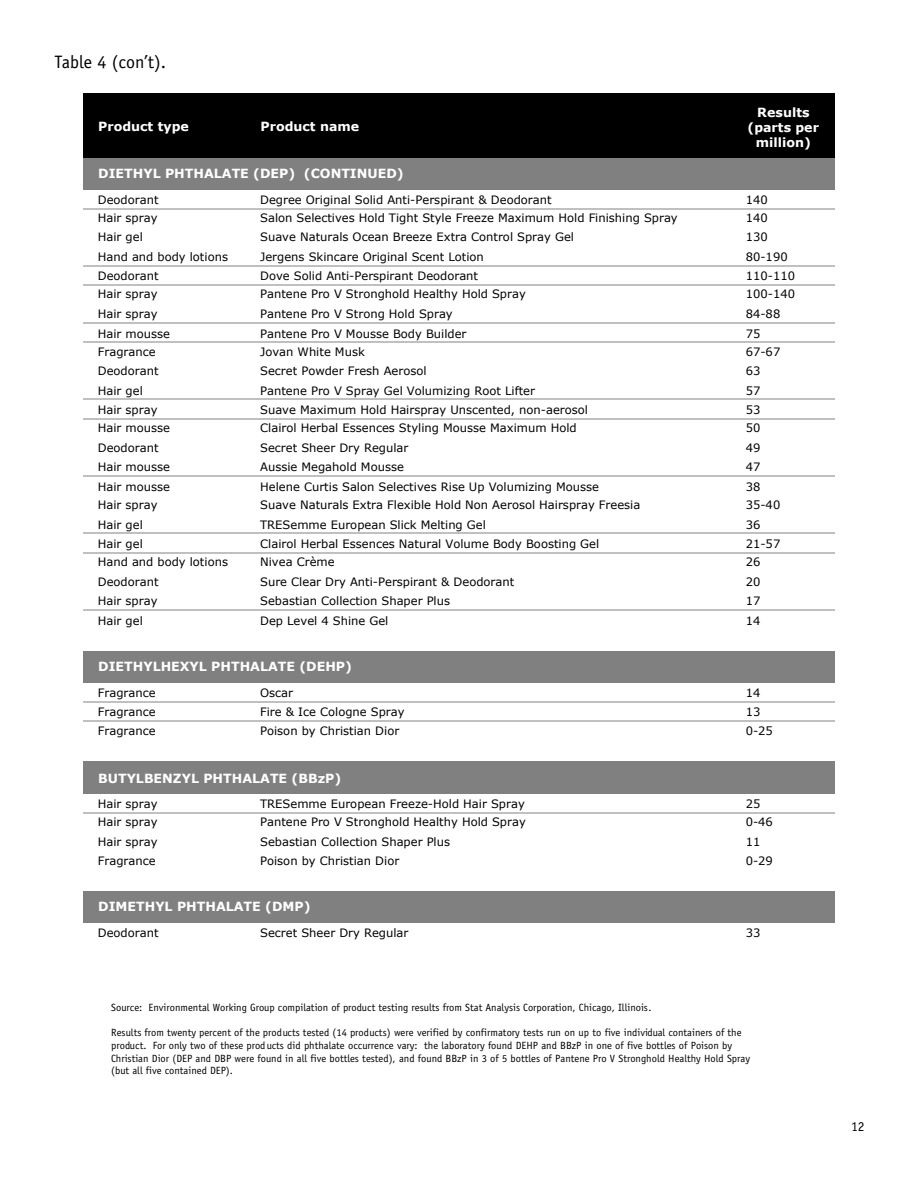
<style>
.page{position:relative;width:918px;height:1188px;background:#fff}
.page>*{position:absolute;margin:0;border:0;box-sizing:border-box;transform-origin:0 0}
.t1{font:18px "Officina Sans";color:#000}
.t2{font:13.5px "Officina Sans";color:#000}
.t3{font:700 12.6px/15px "Verdana";color:#fff;text-align:center}
.t4{font:11.55px "Verdana";color:#000}
.t5{font:10.5px/12.6px "Officina Sans";color:#000}
</style>
<div class="page">
<div style="left:83px;top:94px;width:751px;height:64px;background:#000"></div>
<div style="left:83px;top:158px;width:751px;height:32px;background:#808080"></div>
<div style="left:83px;top:651px;width:751px;height:32px;background:#808080"></div>
<div style="left:83px;top:761px;width:751px;height:33px;background:#808080"></div>
<div style="left:83px;top:892px;width:751px;height:31px;background:#808080"></div>
<hr style="left:83px;top:208px;width:751px;height:2px;background:#c0c0c0">
<hr style="left:83px;top:265px;width:751px;height:2px;background:#c0c0c0">
<hr style="left:83px;top:285px;width:751px;height:1px;background:#c0c0c0">
<hr style="left:83px;top:322px;width:751px;height:2px;background:#c0c0c0">
<hr style="left:83px;top:342px;width:751px;height:1px;background:#c0c0c0">
<hr style="left:83px;top:399px;width:751px;height:1px;background:#c0c0c0">
<hr style="left:83px;top:418px;width:751px;height:2px;background:#c0c0c0">
<hr style="left:83px;top:476px;width:751px;height:1px;background:#c0c0c0">
<hr style="left:83px;top:532px;width:751px;height:2px;background:#c0c0c0">
<hr style="left:83px;top:552px;width:751px;height:2px;background:#c0c0c0">
<hr style="left:83px;top:609px;width:751px;height:1px;background:#c0c0c0">
<hr style="left:83px;top:701px;width:751px;height:1px;background:#c0c0c0">
<hr style="left:83px;top:720px;width:751px;height:2px;background:#c0c0c0">
<hr style="left:83px;top:812px;width:751px;height:1px;background:#c0c0c0">
<h1 class="t1" style="left:55px;top:54px;width:113px">Table 4 (con’t).</h1>
<p class="t3" style="left:98px;top:118px;width:92px">Product type</p>
<p class="t3" style="left:261px;top:118px;width:100px">Product name</p>
<p class="t3" style="left:748px;top:105px;width:73px">Results (parts per million)</p>
<p class="t3" style="left:98px;top:166px;width:307px">DIETHYL PHTHALATE (DEP) (CONTINUED)</p>
<p class="t4" style="left:98px;top:192px;width:62px">Deodorant</p>
<p class="t4" style="left:260px;top:192px;width:293px">Degree Original Solid Anti-Perspirant &amp; Deodorant</p>
<p class="t4" style="left:746px;top:192px;width:24px">140</p>
<p class="t4" style="left:98px;top:210px;width:61px">Hair spray</p>
<p class="t4" style="left:260px;top:210px;width:419px">Salon Selectives Hold Tight Style Freeze Maximum Hold Finishing Spray</p>
<p class="t4" style="left:746px;top:210px;width:24px">140</p>
<p class="t4" style="left:98px;top:230px;width:46px">Hair gel</p>
<p class="t4" style="left:260px;top:230px;width:315px">Suave Naturals Ocean Breeze Extra Control Spray Gel</p>
<p class="t4" style="left:746px;top:230px;width:24px">130</p>
<p class="t4" style="left:98px;top:249px;width:132px">Hand and body lotions</p>
<p class="t4" style="left:260px;top:249px;width:225px">Jergens Skincare Original Scent Lotion</p>
<p class="t4" style="left:746px;top:249px;width:43px">80-190</p>
<p class="t4" style="left:98px;top:269px;width:62px">Deodorant</p>
<p class="t4" style="left:260px;top:269px;width:219px">Dove Solid Anti-Perspirant Deodorant</p>
<p class="t4" style="left:746px;top:269px;width:51px">110-110</p>
<p class="t4" style="left:98px;top:287px;width:61px">Hair spray</p>
<p class="t4" style="left:260px;top:287px;width:267px">Pantene Pro V Stronghold Healthy Hold Spray</p>
<p class="t4" style="left:746px;top:287px;width:51px">100-140</p>
<p class="t4" style="left:98px;top:307px;width:61px">Hair spray</p>
<p class="t4" style="left:260px;top:307px;width:194px">Pantene Pro V Strong Hold Spray</p>
<p class="t4" style="left:746px;top:307px;width:36px">84-88</p>
<p class="t4" style="left:98px;top:326px;width:74px">Hair mousse</p>
<p class="t4" style="left:260px;top:326px;width:208px">Pantene Pro V Mousse Body Builder</p>
<p class="t4" style="left:746px;top:326px;width:16px">75</p>
<p class="t4" style="left:98px;top:344px;width:59px">Fragrance</p>
<p class="t4" style="left:260px;top:344px;width:106px">Jovan White Musk</p>
<p class="t4" style="left:746px;top:344px;width:36px">67-67</p>
<p class="t4" style="left:98px;top:364px;width:62px">Deodorant</p>
<p class="t4" style="left:260px;top:364px;width:168px">Secret Powder Fresh Aerosol</p>
<p class="t4" style="left:746px;top:364px;width:16px">63</p>
<p class="t4" style="left:98px;top:383px;width:46px">Hair gel</p>
<p class="t4" style="left:260px;top:383px;width:276px">Pantene Pro V Spray Gel Volumizing Root Lifter</p>
<p class="t4" style="left:746px;top:383px;width:16px">57</p>
<p class="t4" style="left:98px;top:403px;width:61px">Hair spray</p>
<p class="t4" style="left:260px;top:403px;width:329px">Suave Maximum Hold Hairspray Unscented, non-aerosol</p>
<p class="t4" style="left:746px;top:403px;width:16px">53</p>
<p class="t4" style="left:98px;top:421px;width:74px">Hair mousse</p>
<p class="t4" style="left:260px;top:421px;width:318px">Clairol Herbal Essences Styling Mousse Maximum Hold</p>
<p class="t4" style="left:746px;top:421px;width:16px">50</p>
<p class="t4" style="left:98px;top:440px;width:62px">Deodorant</p>
<p class="t4" style="left:260px;top:440px;width:150px">Secret Sheer Dry Regular</p>
<p class="t4" style="left:746px;top:440px;width:16px">49</p>
<p class="t4" style="left:98px;top:460px;width:74px">Hair mousse</p>
<p class="t4" style="left:260px;top:460px;width:145px">Aussie Megahold Mousse</p>
<p class="t4" style="left:746px;top:460px;width:16px">47</p>
<p class="t4" style="left:98px;top:479px;width:74px">Hair mousse</p>
<p class="t4" style="left:260px;top:479px;width:341px">Helene Curtis Salon Selectives Rise Up Volumizing Mousse</p>
<p class="t4" style="left:746px;top:479px;width:16px">38</p>
<p class="t4" style="left:98px;top:497px;width:61px">Hair spray</p>
<p class="t4" style="left:260px;top:497px;width:382px">Suave Naturals Extra Flexible Hold Non Aerosol Hairspray Freesia</p>
<p class="t4" style="left:746px;top:497px;width:36px">35-40</p>
<p class="t4" style="left:98px;top:517px;width:46px">Hair gel</p>
<p class="t4" style="left:260px;top:517px;width:227px">TRESemme European Slick Melting Gel</p>
<p class="t4" style="left:746px;top:517px;width:16px">36</p>
<p class="t4" style="left:98px;top:537px;width:46px">Hair gel</p>
<p class="t4" style="left:260px;top:537px;width:341px">Clairol Herbal Essences Natural Volume Body Boosting Gel</p>
<p class="t4" style="left:746px;top:537px;width:36px">21-57</p>
<p class="t4" style="left:98px;top:555px;width:132px">Hand and body lotions</p>
<p class="t4" style="left:260px;top:555px;width:76px">Nivea Crème</p>
<p class="t4" style="left:746px;top:555px;width:16px">26</p>
<p class="t4" style="left:98px;top:574px;width:62px">Deodorant</p>
<p class="t4" style="left:260px;top:574px;width:256px">Sure Clear Dry Anti-Perspirant &amp; Deodorant</p>
<p class="t4" style="left:746px;top:574px;width:16px">20</p>
<p class="t4" style="left:98px;top:594px;width:61px">Hair spray</p>
<p class="t4" style="left:260px;top:594px;width:191px">Sebastian Collection Shaper Plus</p>
<p class="t4" style="left:746px;top:594px;width:16px">17</p>
<p class="t4" style="left:98px;top:613px;width:46px">Hair gel</p>
<p class="t4" style="left:260px;top:613px;width:130px">Dep Level 4 Shine Gel</p>
<p class="t4" style="left:746px;top:613px;width:16px">14</p>
<p class="t3" style="left:98px;top:659px;width:255px">DIETHYLHEXYL PHTHALATE (DEHP)</p>
<p class="t4" style="left:98px;top:685px;width:59px">Fragrance</p>
<p class="t4" style="left:260px;top:685px;width:34px">Oscar</p>
<p class="t4" style="left:746px;top:685px;width:16px">14</p>
<p class="t4" style="left:98px;top:705px;width:59px">Fragrance</p>
<p class="t4" style="left:260px;top:705px;width:146px">Fire &amp; Ice Cologne Spray</p>
<p class="t4" style="left:746px;top:705px;width:16px">13</p>
<p class="t4" style="left:98px;top:723px;width:59px">Fragrance</p>
<p class="t4" style="left:260px;top:723px;width:141px">Poison by Christian Dior</p>
<p class="t4" style="left:746px;top:723px;width:29px">0-25</p>
<p class="t3" style="left:98px;top:770px;width:245px">BUTYLBENZYL PHTHALATE (BBzP)</p>
<p class="t4" style="left:98px;top:796px;width:61px">Hair spray</p>
<p class="t4" style="left:260px;top:796px;width:266px">TRESemme European Freeze-Hold Hair Spray</p>
<p class="t4" style="left:746px;top:796px;width:16px">25</p>
<p class="t4" style="left:98px;top:814px;width:61px">Hair spray</p>
<p class="t4" style="left:260px;top:814px;width:267px">Pantene Pro V Stronghold Healthy Hold Spray</p>
<p class="t4" style="left:746px;top:814px;width:29px">0-46</p>
<p class="t4" style="left:98px;top:834px;width:61px">Hair spray</p>
<p class="t4" style="left:260px;top:834px;width:191px">Sebastian Collection Shaper Plus</p>
<p class="t4" style="left:746px;top:834px;width:16px">11</p>
<p class="t4" style="left:98px;top:853px;width:59px">Fragrance</p>
<p class="t4" style="left:260px;top:853px;width:141px">Poison by Christian Dior</p>
<p class="t4" style="left:746px;top:853px;width:29px">0-29</p>
<p class="t3" style="left:98px;top:899px;width:214px">DIMETHYL PHTHALATE (DMP)</p>
<p class="t4" style="left:98px;top:925px;width:62px">Deodorant</p>
<p class="t4" style="left:260px;top:925px;width:150px">Secret Sheer Dry Regular</p>
<p class="t4" style="left:746px;top:925px;width:16px">33</p>
<p class="t5" style="left:111px;top:1002px;width:542px">Source: Environmental Working Group compilation of product testing results from Stat Analysis Corporation, Chicago, Illinois.</p>
<p class="t5" style="left:111px;top:1027px;width:640px">Results from twenty percent of the products tested (14 products) were verified by confirmatory tests run on up to five individual containers of the product. For only two of these prod ucts did phthalate occurrence vary: the laboratory found DEHP and BBzP in one of five bottles of Poison by Christian Dior (DEP and DBP were found in all five bottles tested), and found BBzP in 3 of 5 bottles of Pantene Pro V Stronghold Healthy Hold Spray (but all five contained DEP).</p>
<p class="t2" style="left:851px;top:1121px;width:15px">12</p>
</div>
